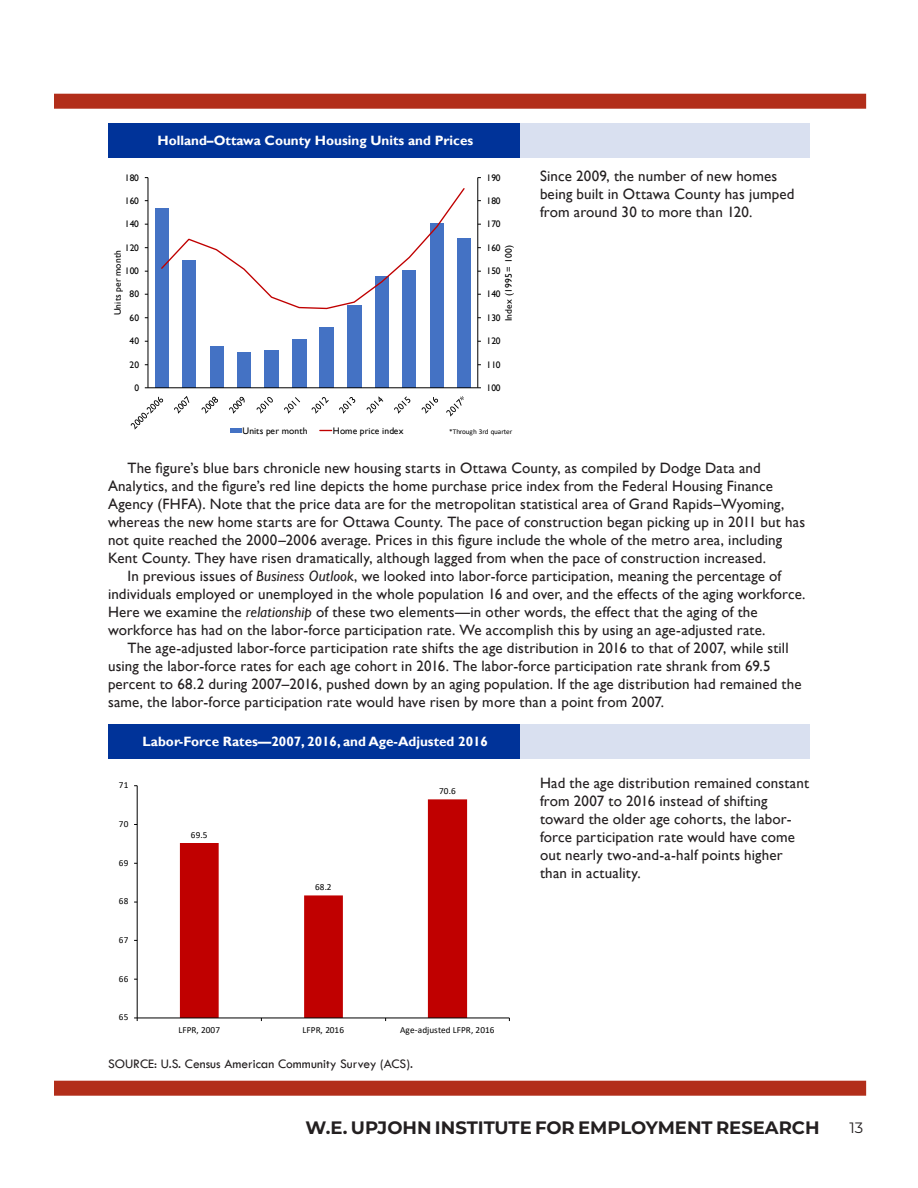
<style>
.page{position:relative;width:918px;height:1188px;background:#fff}
.page>*{position:absolute;margin:0;border:0;box-sizing:border-box;transform-origin:0 0}
.t1{font:700 18px "Montserrat";color:#231f20}
.Body_text{font:15px/18px "Gill Sans";letter-spacing:.01em;color:#231f20}
.Small_captions{font:15px/18px "Gill Sans";letter-spacing:.01em;color:#231f20}
.t2{font:15px "Montserrat";color:#231f20}
.t3{font:700 13.5px "Gill Sans";color:#fff}
.t4{font:13.5px "Tw Cen";color:#231f20}
.t5{font:9.45px "Gill Sans";letter-spacing:.02em;color:#000}
.t6{font:9.3px "Calibri";letter-spacing:.015em;color:#000}
.t7{font:7.2px "Calibri";letter-spacing:-.025em;color:#000}
.s1{font-style:italic}
</style>
<div class="page">
<div style="left:54px;top:94px;width:812px;height:15px;background:#b22e1a"></div>
<div style="left:54px;top:1081px;width:812px;height:15px;background:#b22e1a"></div>
<div style="left:108px;top:123px;width:415px;height:35px;background:#039"></div>
<div style="left:521px;top:123px;width:289px;height:35px;background:#d9e0f0"></div>
<div style="left:108px;top:724px;width:415px;height:35px;background:#039"></div>
<div style="left:521px;top:724px;width:289px;height:35px;background:#d9e0f0"></div>
<div style="left:155px;top:208px;width:13px;height:180px;background:#4472c4"></div>
<div style="left:182px;top:260px;width:14px;height:128px;background:#4472c4"></div>
<div style="left:210px;top:346px;width:13px;height:42px;background:#4472c4"></div>
<div style="left:237px;top:352px;width:14px;height:36px;background:#4472c4"></div>
<div style="left:265px;top:350px;width:14px;height:38px;background:#4472c4"></div>
<div style="left:292px;top:339px;width:14px;height:49px;background:#4472c4"></div>
<div style="left:320px;top:328px;width:14px;height:60px;background:#4472c4"></div>
<div style="left:347px;top:305px;width:14px;height:83px;background:#4472c4"></div>
<div style="left:375px;top:276px;width:13px;height:112px;background:#4472c4"></div>
<div style="left:402px;top:270px;width:14px;height:118px;background:#4472c4"></div>
<div style="left:430px;top:223px;width:13px;height:165px;background:#4472c4"></div>
<div style="left:457px;top:239px;width:14px;height:149px;background:#4472c4"></div>
<hr style="left:477px;top:178px;width:1px;height:210px;background:#000">
<hr style="left:148px;top:178px;width:1px;height:210px;background:#000">
<hr style="left:148px;top:387px;width:330px;height:1px;background:#000">
<svg style="left:161px;top:188px;width:305px;height:122px"></svg>
<svg style="left:130px;top:396px;width:34px;height:34px"></svg>
<svg style="left:174px;top:396px;width:16px;height:18px"></svg>
<svg style="left:201px;top:396px;width:17px;height:18px"></svg>
<svg style="left:229px;top:396px;width:16px;height:18px"></svg>
<svg style="left:256px;top:397px;width:17px;height:17px"></svg>
<svg style="left:284px;top:397px;width:16px;height:17px"></svg>
<svg style="left:311px;top:397px;width:18px;height:17px"></svg>
<svg style="left:339px;top:397px;width:17px;height:17px"></svg>
<svg style="left:366px;top:396px;width:18px;height:18px"></svg>
<svg style="left:394px;top:396px;width:17px;height:18px"></svg>
<svg style="left:421px;top:397px;width:18px;height:17px"></svg>
<svg style="left:446px;top:396px;width:18px;height:21px"></svg>
<div style="left:230px;top:428px;width:11px;height:5px;background:#4472c4"></div>
<svg style="left:320px;top:430px;width:12px;height:1px"></svg>
<svg style="left:180px;top:799px;width:287px;height:219px"></svg>
<hr style="left:137px;top:786px;width:1px;height:232px;background:#000">
<hr style="left:137px;top:1018px;width:372px;height:1px;background:#000">
<p class="t3" style="left:157px;top:132px;width:317px">Holland–Ottawa County Housing Units and Prices</p>
<p class="t5" style="left:125px;top:172px;width:16px">180</p>
<p class="t5" style="left:125px;top:195px;width:16px">160</p>
<p class="t5" style="left:487px;top:172px;width:16px">190</p>
<p class="t5" style="left:487px;top:195px;width:16px">180</p>
<p class="Small_captions" style="left:540px;top:167px;width:256px">Since 2009, the number of new homes being built in Ottawa County has jumped from around 30 to more than 120.</p>
<p class="t5" style="left:125px;top:219px;width:16px">140</p>
<p class="t5" style="left:487px;top:219px;width:16px">170</p>
<p class="t5" style="left:125px;top:242px;width:16px">120</p>
<p class="t5" style="left:112px;top:315px;width:66px;rotate:-90deg">Units per month</p>
<p class="t5" style="left:125px;top:265px;width:16px">100</p>
<p class="t5" style="left:130px;top:289px;width:11px">80</p>
<p class="t5" style="left:130px;top:312px;width:11px">60</p>
<p class="t5" style="left:487px;top:242px;width:16px">160</p>
<p class="t5" style="left:503px;top:321px;width:77px;rotate:-90deg">Index (1995 = 100)</p>
<p class="t5" style="left:487px;top:265px;width:16px">150</p>
<p class="t5" style="left:487px;top:289px;width:16px">140</p>
<p class="t5" style="left:487px;top:312px;width:16px">130</p>
<p class="t5" style="left:130px;top:336px;width:11px">40</p>
<p class="t5" style="left:487px;top:336px;width:16px">120</p>
<p class="t5" style="left:130px;top:359px;width:11px">20</p>
<p class="t5" style="left:487px;top:359px;width:16px">110</p>
<p class="t5" style="left:134px;top:382px;width:6px">0</p>
<p class="t5" style="left:487px;top:382px;width:16px">100</p>
<p class="t5" style="left:243px;top:425px;width:66px">Units per month</p>
<p class="t5" style="left:333px;top:425px;width:72px">Home price index</p>
<p class="t7" style="left:449px;top:426px;width:65px">*Through 3rd quarter</p>
<p class="Body_text" style="left:108px;top:460px;width:699px;text-indent:20px">The figure’s blue bars chronicle new housing starts in Ottawa County, as compiled by Dodge Data and Analytics, and the figure’s red line depicts the home purchase price index from the Federal Housing Finance Agency (FHFA). Note that the price data are for the metropolitan statistical area of Grand Rapids–Wyoming, whereas the new home starts are for Ottawa County. The pace of construction began picking up in 2011 but has not quite reached the 2000–2006 average. Prices in this figure include the whole of the metro area, including Kent County. They have risen dramatically, although lagged from when the pace of construction increased.</p>
<p class="Body_text" style="left:108px;top:568px;width:699px;text-indent:20px">In previous issues of <span class="s1">Business Outlook</span>, we looked into labor-force participation, meaning the percentage of individuals employed or unemployed in the whole population 16 and over, and the effects of the aging workforce.<br>Here we examine the <span class="s1">relationship</span> of these two elements—in other words, the effect that the aging of the workforce has had on the labor-force participation rate. We accomplish this by using an age-adjusted rate.</p>
<p class="Body_text" style="left:108px;top:640px;width:695px;text-indent:20px">The age-adjusted labor-force participation rate shifts the age distribution in 2016 to that of 2007, while still using the labor-force rates for each age cohort in 2016. The labor-force participation rate shrank from 69.5 percent to 68.2 during 2007–2016, pushed down by an aging population. If the age distribution had remained the same, the labor-force participation rate would have risen by more than a point from 2007.</p>
<p class="t6" style="left:119px;top:779px;width:11px">71</p>
<p class="t6" style="left:119px;top:818px;width:11px">70</p>
<p class="t6" style="left:119px;top:856px;width:11px">69</p>
<p class="t6" style="left:119px;top:895px;width:11px">68</p>
<p class="t6" style="left:119px;top:934px;width:11px">67</p>
<p class="t6" style="left:119px;top:972px;width:11px">66</p>
<p class="t6" style="left:119px;top:1011px;width:11px">65</p>
<p class="t3" style="left:143px;top:734px;width:347px">Labor-Force Rates—2007, 2016, and Age-Adjusted 2016</p>
<p class="t6" style="left:191px;top:828px;width:18px">69.5</p>
<p class="t6" style="left:315px;top:881px;width:18px">68.2</p>
<p class="t6" style="left:439px;top:785px;width:18px">70.6</p>
<p class="t6" style="left:178px;top:1023px;width:43px">LFPR, 2007</p>
<p class="t6" style="left:303px;top:1023px;width:43px">LFPR, 2016</p>
<p class="t6" style="left:400px;top:1023px;width:96px">Age-adjusted LFPR, 2016</p>
<p class="t4" style="left:108px;top:1056px;width:306px">SOURCE: U.S. Census American Community Survey (ACS).</p>
<p class="Small_captions" style="left:540px;top:774px;width:271px">Had the age distribution remained constant from 2007 to 2016 instead of shifting toward the older age cohorts, the labor&shy;force participation rate would have come out nearly two-and-a-half points higher than in actuality.</p>
<p class="t1" style="left:306px;top:1115px;width:516px">W.E. UPJOHN INSTITUTE FOR EMPLOYMENT RESEARCH</p>
<p class="t2" style="left:849px;top:1117px;width:15px">13</p>
</div>
